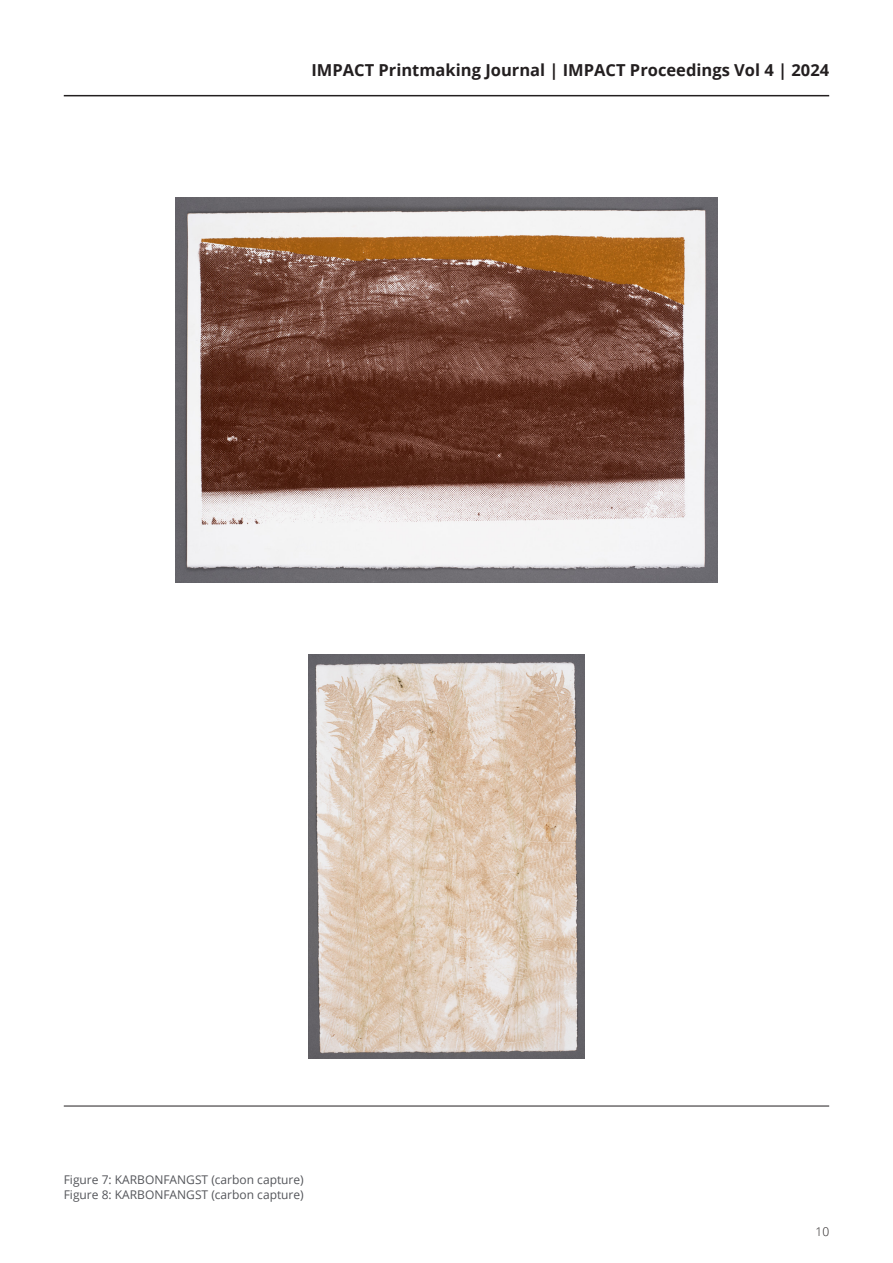
<style>
.page{position:relative;width:893px;height:1263px;background:#fff}
.page>*{position:absolute;margin:0;border:0;box-sizing:border-box;transform-origin:0 0}
.t1{font:700 16.5px "Open Sans";color:#231f20}
.Main_Text{font:12px "Open Sans";color:#54555a}
.t2{font:300 12px "Open Sans";color:#231f20}
</style>
<div class="page">
<hr style="left:64px;top:95px;width:765px;height:1px;background:#231f20">
<hr style="left:64px;top:1106px;width:765px;height:1px;background:#231f20">
<img style="left:175px;top:197px;width:543px;height:385px">
<img style="left:309px;top:655px;width:275px;height:403px">
<h1 class="t1" style="left:311px;top:59px;width:519px">IMPACT Printmaking Journal | IMPACT Proceedings Vol 4 | 2024</h1>
<p class="Main_Text" style="left:64px;top:1171px;width:242px">Figure 7: KARBONFANGST (carbon capture)</p>
<p class="Main_Text" style="left:64px;top:1186px;width:242px">Figure 8: KARBONFANGST (carbon capture)</p>
<p class="t2" style="left:815px;top:1223px;width:15px">10</p>
</div>
